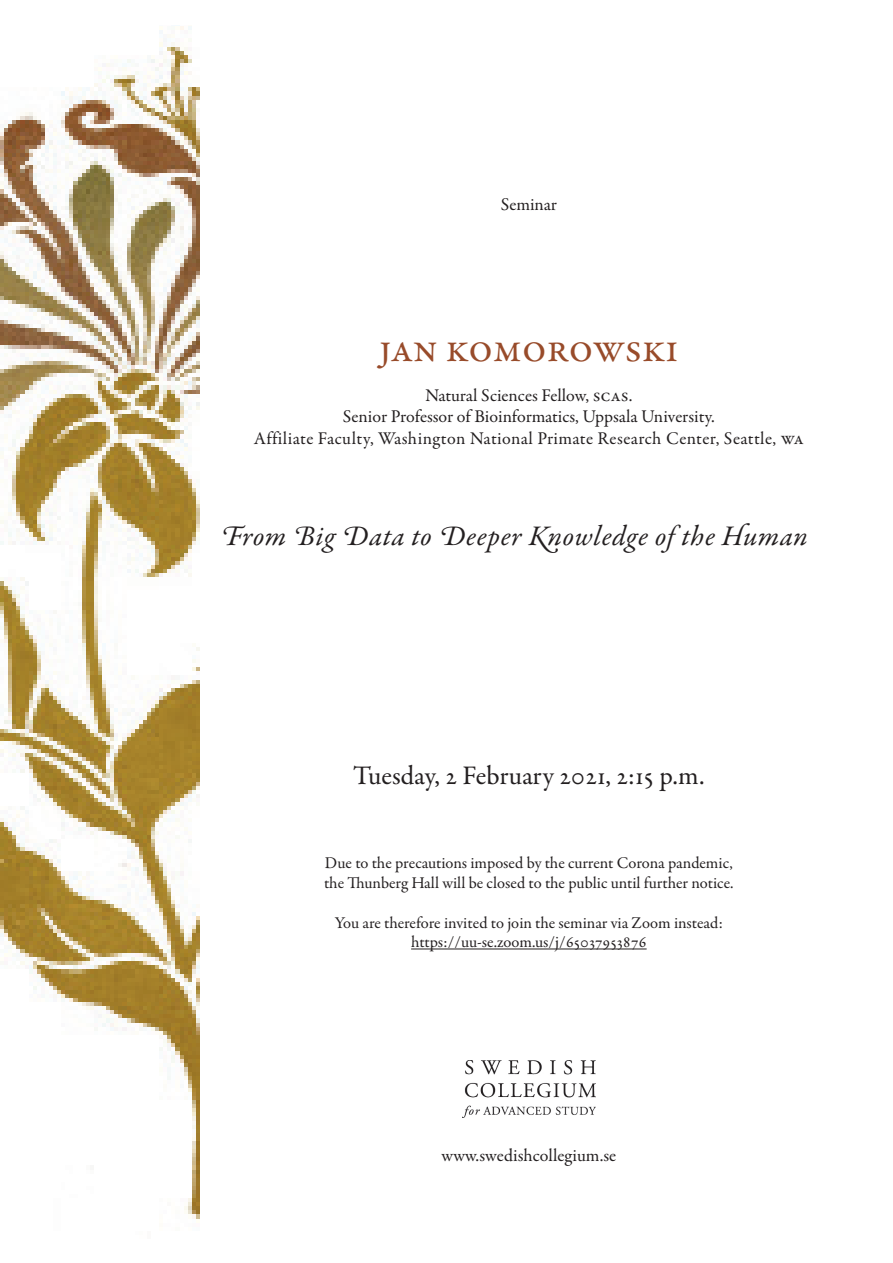
<style>
.page{position:relative;width:893px;height:1263px;background:#fff}
.page>*{position:absolute;margin:0;border:0;box-sizing:border-box;transform-origin:0 0}
.t1{font:40.5px "Garamond Premr Pro";letter-spacing:-.005em;color:#984b2a}
.t2{font:italic 28.5px "Garamond Premr Pro";letter-spacing:.02em;color:#231f20}
.t3{font:27px "Garamond Premr Pro";letter-spacing:-.01em;color:#231f20}
.t4{font:18px/21.6px "Garamond Premr Pro";color:#231f20;text-align:center}
.t5{font:16.5px/19.8px "Garamond Premr Pro";color:#231f20}
</style>
<div class="page">
<hr style="left:411px;top:948px;width:236px;height:1px;background:#231f20">
<img style="left:462px;top:1060px;width:133px;height:58px">
<img style="left:0;top:26px;width:200px;height:1193px">
<p class="t4" style="left:501px;top:193px;width:58px">Seminar</p>
<h1 class="t1" style="left:379px;top:324px;width:301px">jan komorowski</h1>
<p class="t4" style="left:254px;top:385px;width:552px">Natural Sciences Fellow, scas.<br>Senior Professor of Bioinformatics, Uppsala University.<br>Affiliate Faculty, Washington National Primate Research Center, Seattle, wa</p>
<h2 class="t2" style="left:221px;top:518px;width:588px">From Big Data to Deeper Knowledge of the Human</h2>
<h3 class="t3" style="left:353px;top:759px;width:353px">Tuesday, 2 February 2021, 2:15 p.m.</h3>
<p class="t5" style="left:324px;top:853px;width:411px">Due to the precautions imposed by the current Corona pandemic, the Thunberg Hall will be closed to the public until further notice.</p>
<p class="t5" style="left:335px;top:913px;width:390px;text-align:center">You are therefore invited to join the seminar via Zoom instead: https://uu-se.zoom.us/j/65037953876</p>
<p class="t4" style="left:442px;top:1145px;width:176px">www.swedishcollegium.se</p>
</div>
